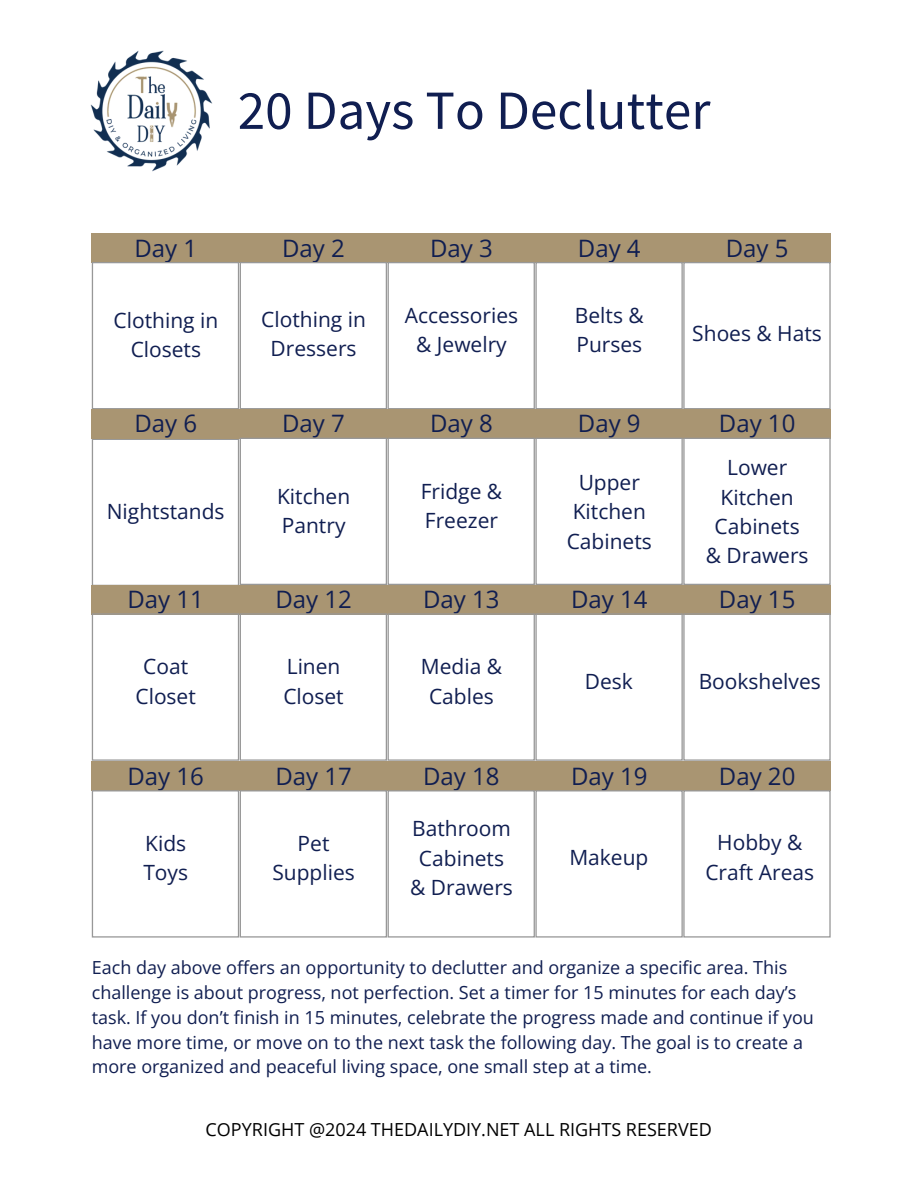
<style>
.page{position:relative;width:918px;height:1188px;background:#fff}
.page>*{position:absolute;margin:0;border:0;box-sizing:border-box;transform-origin:0 0}
.t1{font:55.2px "Source Sans Pro";color:#101e51}
.t2{font:24px "Open Sans";color:#101e51}
.t3{font:21px/29.2px "Open Sans";color:#101e51;text-align:center}
.t4{font:18px/24.8px "Open Sans";color:#101e51}
.t5{font:18px "Open Sans";color:#000}
</style>
<div class="page">
<img style="left:90px;top:50px;width:123px;height:122px">
<div style="left:92px;top:439px;width:147px;height:147px;border:1px solid #989898"></div>
<div style="left:92px;top:586px;width:739px;height:29px;background:#a99572"></div>
<div style="left:92px;top:234px;width:739px;height:29px;background:#a99572"></div>
<div style="left:92px;top:262px;width:147px;height:147px;border:1px solid #989898"></div>
<div style="left:535px;top:262px;width:148px;height:147px;border:1px solid #989898"></div>
<div style="left:388px;top:262px;width:147px;height:147px;border:1px solid #989898"></div>
<div style="left:240px;top:262px;width:147px;height:147px;border:1px solid #989898"></div>
<div style="left:683px;top:262px;width:148px;height:147px;border:1px solid #989898"></div>
<div style="left:92px;top:409px;width:739px;height:30px;background:#a99572"></div>
<div style="left:535px;top:438px;width:148px;height:147px;border:1px solid #989898"></div>
<div style="left:240px;top:438px;width:147px;height:147px;border:1px solid #989898"></div>
<div style="left:683px;top:438px;width:148px;height:147px;border:1px solid #989898"></div>
<div style="left:388px;top:438px;width:147px;height:147px;border:1px solid #989898"></div>
<div style="left:92px;top:613px;width:147px;height:148px;border:1px solid #989898"></div>
<div style="left:535px;top:613px;width:148px;height:148px;border:1px solid #989898"></div>
<div style="left:240px;top:613px;width:147px;height:148px;border:1px solid #989898"></div>
<div style="left:683px;top:613px;width:148px;height:148px;border:1px solid #989898"></div>
<div style="left:388px;top:613px;width:147px;height:148px;border:1px solid #989898"></div>
<div style="left:92px;top:761px;width:739px;height:30px;background:#a99572"></div>
<div style="left:92px;top:790px;width:147px;height:148px;border:1px solid #989898"></div>
<div style="left:535px;top:790px;width:148px;height:148px;border:1px solid #989898"></div>
<div style="left:240px;top:790px;width:147px;height:148px;border:1px solid #989898"></div>
<div style="left:683px;top:790px;width:148px;height:148px;border:1px solid #989898"></div>
<div style="left:388px;top:790px;width:147px;height:148px;border:1px solid #989898"></div>
<h1 class="t1" style="left:238px;top:75px;width:474px">20 Days To Declutter</h1>
<h2 class="t2" style="left:134px;top:231px;width:64px">Day 1</h2>
<h2 class="t2" style="left:282px;top:231px;width:64px">Day 2</h2>
<h3 class="t2" style="left:430px;top:231px;width:64px">Day 3</h3>
<h2 class="t2" style="left:578px;top:231px;width:64px">Day 4</h2>
<h3 class="t2" style="left:726px;top:231px;width:64px">Day 5</h3>
<h2 class="t3" style="left:114px;top:305px;width:106px">Clothing in<br>Closets</h2>
<p class="t3" style="left:261px;top:304px;width:106px">Clothing in<br>Dressers</p>
<h2 class="t3" style="left:405px;top:300px;width:115px">Accessories &amp; Jewelry</h2>
<p class="t3" style="left:575px;top:300px;width:70px;text-align:left">Belts &amp;<br>Purses</p>
<p class="t3" style="left:692px;top:318px;width:131px">Shoes &amp; Hats</p>
<h3 class="t2" style="left:134px;top:407px;width:64px">Day 6</h3>
<p class="t3" style="left:107px;top:497px;width:119px">Nightstands</p>
<h3 class="t2" style="left:282px;top:407px;width:64px">Day 7</h3>
<p class="t3" style="left:277px;top:481px;width:75px;text-align:left">Kitchen<br>Pantry</p>
<h2 class="t2" style="left:430px;top:407px;width:64px">Day 8</h2>
<h2 class="t3" style="left:421px;top:476px;width:83px;text-align:left">Fridge &amp;<br>Freezer</h2>
<h3 class="t2" style="left:578px;top:407px;width:64px">Day 9</h3>
<h2 class="t3" style="left:567px;top:467px;width:87px">Upper<br>Kitchen<br>Cabinets</h2>
<h2 class="t2" style="left:719px;top:407px;width:78px">Day 10</h2>
<h2 class="t3" style="left:706px;top:453px;width:104px">Lower<br>Kitchen<br>Cabinets &amp; Drawers</h2>
<p class="t2" style="left:128px;top:582px;width:78px">Day 11</p>
<p class="t2" style="left:275px;top:582px;width:78px">Day 12</p>
<p class="t2" style="left:423px;top:582px;width:78px">Day 13</p>
<p class="t2" style="left:571px;top:582px;width:78px">Day 14</p>
<p class="t2" style="left:719px;top:582px;width:78px">Day 15</p>
<h3 class="t3" style="left:136px;top:651px;width:62px">Coat<br>Closet</h3>
<h3 class="t3" style="left:283px;top:651px;width:62px;text-align:left">Linen<br>Closet</h3>
<h3 class="t3" style="left:421px;top:651px;width:83px">Media &amp;<br>Cables</h3>
<h3 class="t3" style="left:585px;top:666px;width:50px">Desk</h3>
<h3 class="t3" style="left:699px;top:666px;width:124px">Bookshelves</h3>
<h2 class="t2" style="left:128px;top:759px;width:78px">Day 16</h2>
<h2 class="t2" style="left:275px;top:759px;width:78px">Day 17</h2>
<h3 class="t2" style="left:423px;top:759px;width:78px">Day 18</h3>
<h2 class="t2" style="left:571px;top:759px;width:78px">Day 19</h2>
<h3 class="t2" style="left:719px;top:759px;width:78px">Day 20</h3>
<h2 class="t3" style="left:143px;top:828px;width:46px;text-align:left">Kids<br>Toys</h2>
<p class="t3" style="left:272px;top:828px;width:84px">Pet<br>Supplies</p>
<p class="t3" style="left:410px;top:814px;width:104px">Bathroom<br>Cabinets &amp; Drawers</p>
<h2 class="t3" style="left:569px;top:842px;width:81px">Makeup</h2>
<p class="t3" style="left:705px;top:828px;width:110px">Hobby &amp;<br>Craft Areas</p>
<h3 class="t4" style="left:92px;top:955px;width:724px">Each day above offers an opportunity to declutter and organize a specific area. This challenge is about progress, not perfection. Set a timer for 15 minutes for each day’s task. If you don’t finish in 15 minutes, celebrate the progress made and continue if you have more time, or move on to the next task the following day. The goal is to create a more organized and peaceful living space, one small step at a time.</h3>
<p class="t5" style="left:206px;top:1117px;width:508px">COPYRIGHT @2024 THEDAILYDIY.NET ALL RIGHTS RESERVED</p>
</div>
